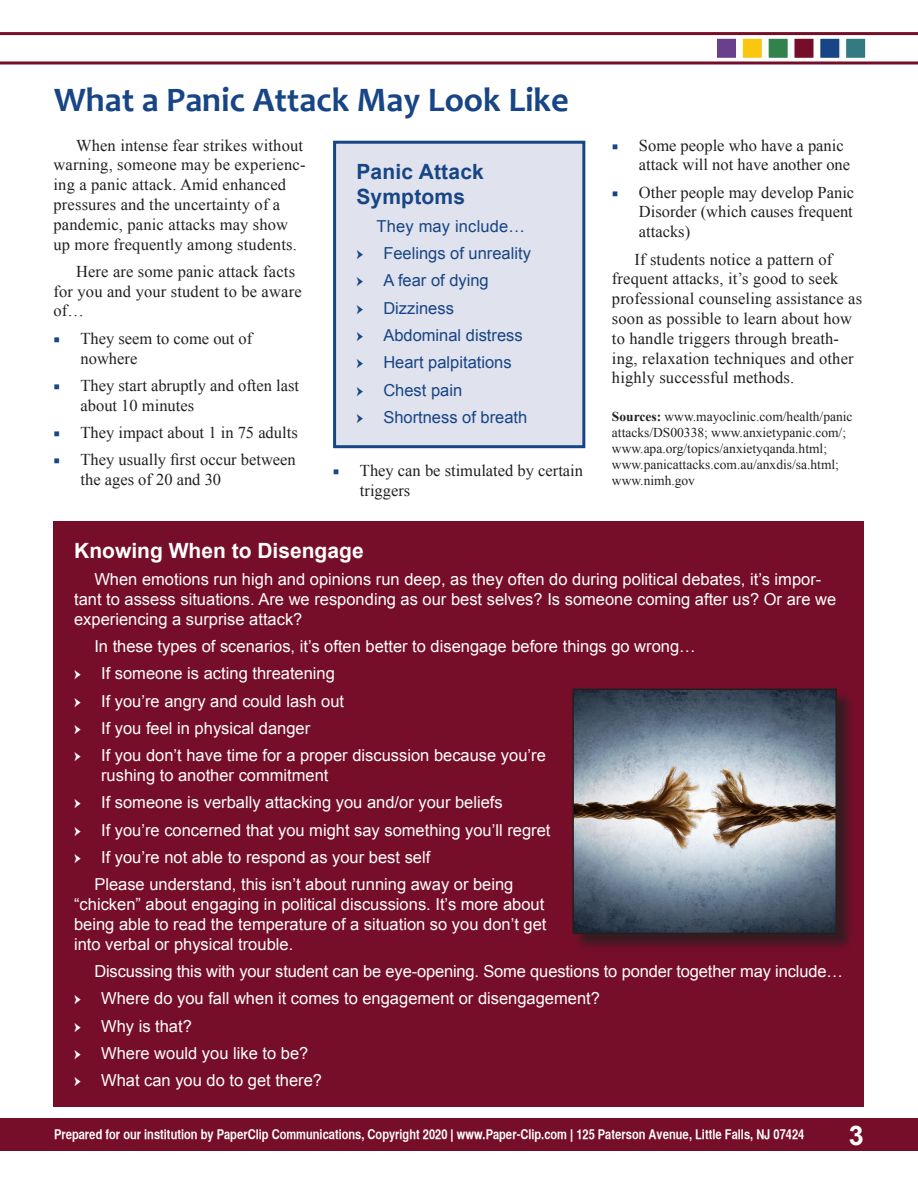
<style>
.page{position:relative;width:918px;height:1188px;background:#fff}
.page>*{position:absolute;margin:0;border:0;box-sizing:border-box;transform-origin:0 0}
.Article_Head_GREEN{font:700 34.5px "Candara";color:#174585}
.t1{font:700 27px "Arial";color:#fff}
.Box_Head_WHITE{font:700 21px "Arial";color:#fff}
.Box_Head_BLUE{font:700 21px/25.2px "Arial";letter-spacing:.01em;color:#174585}
.Box_Body_WHITE{font:16.5px/19.8px "Arial";color:#fff}
.Body{font:16.5px/19.8px "Times New Roman";letter-spacing:.01em;color:#231f20}
.Box_Body_BLUE{font:16.5px "Arial";color:#174585}
.Source{font:13.5px/16.2px "Times New Roman";color:#231f20}
.t2{font:13.5px "Helvetica CY Bold";color:#fff}
.s1{font-family:"Minion Pro";color:#174585}
.s2{font-family:"Minion Pro"}
.s3{font-weight:700}
</style>
<div class="page">
<div style="left:0;top:1119px;width:918px;height:32px;background:#770e29"></div>
<svg style="left:0;top:32px;width:918px;height:32px"></svg>
<div style="left:819px;top:37px;width:22px;height:22px;background:#174585;border:2px solid #fff"></div>
<div style="left:793px;top:37px;width:22px;height:22px;background:#770e29;border:2px solid #fff"></div>
<div style="left:767px;top:37px;width:22px;height:22px;background:#32824c;border:2px solid #fff"></div>
<div style="left:741px;top:37px;width:22px;height:22px;background:#fac60f;border:2px solid #fff"></div>
<div style="left:716px;top:37px;width:22px;height:22px;background:#6a408c;border:2px solid #fff"></div>
<div style="left:845px;top:37px;width:22px;height:22px;background:#337b81;border:2px solid #fff"></div>
<div style="left:54px;top:522px;width:810px;height:585px;background:#770e29"></div>
<div style="left:335px;top:142px;width:249px;height:305px;background:#e0e2ed"></div>
<div style="left:333px;top:141px;width:252px;height:307px;border:3px solid #174585"></div>
<div style="left:574px;top:690px;width:280px;height:262px;background:#231f20;opacity:.75"></div>
<img style="left:575px;top:691px;width:259px;height:240px">
<div style="left:572px;top:688px;width:265px;height:246px;border:2px solid #231f20"></div>
<p class="Article_Head_GREEN" style="left:54px;top:79px;width:516px">What a Panic Attack May Look Like</p>
<p class="Body" style="left:54px;top:135px;width:253px;text-indent:22px">When intense fear strikes without warning, someone may be experienc&shy;ing a panic attack. Amid enhanced pressures and the uncertainty of a pandemic, panic attacks may show up more frequently among students.</p>
<p class="Body" style="left:54px;top:261px;width:250px;text-indent:22px">Here are some panic attack facts for you and your student to be aware of…</p>
<p class="Body" style="left:81px;top:328px;width:173px;text-indent:-27px"><span class="s1">■</span> They seem to come out of nowhere</p>
<p class="Body" style="left:81px;top:375px;width:220px;text-indent:-27px"><span class="s1">■</span> They start abruptly and often last about 10 minutes</p>
<p class="Body" style="left:54px;top:422px;width:246px"><span class="s1">■</span> They impact about 1 in 75 adults</p>
<p class="Body" style="left:81px;top:450px;width:217px;text-indent:-27px"><span class="s1">■</span> They usually first occur between the ages of 20 and 30</p>
<p class="Body" style="left:360px;top:460px;width:225px;text-indent:-27px"><span class="s1">■</span> They can be stimulated by certain triggers</p>
<p class="Box_Head_BLUE" style="left:356px;top:160px;width:129px">Panic Attack<br>Symptoms</p>
<p class="Box_Body_BLUE" style="left:377px;top:215px;width:150px">They may include…</p>
<p class="Box_Body_BLUE" style="left:356px;top:242px;width:176px"><span class="s2">ӹ</span> Feelings of unreality</p>
<p class="Box_Body_BLUE" style="left:356px;top:270px;width:134px"><span class="s2">ӹ</span> A fear of dying</p>
<p class="Box_Body_BLUE" style="left:356px;top:297px;width:99px"><span class="s2">ӹ</span> Dizziness</p>
<p class="Box_Body_BLUE" style="left:356px;top:324px;width:168px"><span class="s2">ӹ</span> Abdominal distress</p>
<p class="Box_Body_BLUE" style="left:356px;top:352px;width:157px"><span class="s2">ӹ</span> Heart palpitations</p>
<p class="Box_Body_BLUE" style="left:356px;top:379px;width:107px"><span class="s2">ӹ</span> Chest pain</p>
<p class="Box_Body_BLUE" style="left:356px;top:406px;width:172px"><span class="s2">ӹ</span> Shortness of breath</p>
<p class="Body" style="left:639px;top:135px;width:213px;text-indent:-27px"><span class="s1">■</span> Some people who have a panic attack will not have another one</p>
<p class="Body" style="left:639px;top:182px;width:217px;text-align:justify;text-indent:-27px"><span class="s1">■</span> Other people may develop Panic Disorder (which causes frequent attacks)</p>
<p class="Body" style="left:612px;top:249px;width:252px;text-indent:22px">If students notice a pattern of frequent attacks, it’s good to seek professional counseling assistance as soon as possible to learn about how to handle triggers through breath&shy;ing, relaxation techniques and other highly successful methods.</p>
<p class="Source" style="left:612px;top:408px;width:242px"><span class="s3">Sources:</span> www.mayoclinic.com/health/panic attacks/DS00338; www.anxietypanic.com/; www.apa.org/topics/anxietyqanda.html; www.panicattacks.com.au/anxdis/sa.html; www.nimh.gov</p>
<p class="Box_Head_WHITE" style="left:74px;top:537px;width:291px">Knowing When to Disengage</p>
<p class="Box_Body_WHITE" style="left:74px;top:570px;width:764px;text-indent:20px">When emotions run high and opinions run deep, as they often do during political debates, it’s impor&shy;tant to assess situations. Are we responding as our best selves? Is someone coming after us? Or are we experiencing a surprise attack?</p>
<p class="Box_Body_WHITE" style="left:94px;top:636px;width:603px">In these types of scenarios, it’s often better to disengage before things go wrong…</p>
<p class="Box_Body_WHITE" style="left:74px;top:664px;width:262px"><span class="s2">ӹ</span> If someone is acting threatening</p>
<p class="Box_Body_WHITE" style="left:74px;top:691px;width:272px"><span class="s2">ӹ</span> If you’re angry and could lash out</p>
<p class="Box_Body_WHITE" style="left:74px;top:718px;width:238px"><span class="s2">ӹ</span> If you feel in physical danger</p>
<p class="Box_Body_WHITE" style="left:101px;top:746px;width:446px;text-indent:-27px"><span class="s2">ӹ</span> If you don’t have time for a proper discussion because you’re rushing to another commitment</p>
<p class="Box_Body_WHITE" style="left:74px;top:793px;width:430px"><span class="s2">ӹ</span> If someone is verbally attacking you and/or your beliefs</p>
<p class="Box_Body_WHITE" style="left:74px;top:820px;width:478px"><span class="s2">ӹ</span> If you’re concerned that you might say something you’ll regret</p>
<p class="Box_Body_WHITE" style="left:74px;top:847px;width:358px"><span class="s2">ӹ</span> If you’re not able to respond as your best self</p>
<p class="Box_Body_WHITE" style="left:74px;top:875px;width:474px;text-indent:20px">Please understand, this isn’t about running away or being “chicken” about engaging in political discussions. It’s more about being able to read the temperature of a situation so you don’t get into verbal or physical trouble.</p>
<p class="Box_Body_WHITE" style="left:94px;top:961px;width:750px">Discussing this with your student can be eye-opening. Some questions to ponder together may include…</p>
<p class="Box_Body_WHITE" style="left:74px;top:989px;width:527px"><span class="s2">ӹ</span> Where do you fall when it comes to engagement or disengagement?</p>
<p class="Box_Body_WHITE" style="left:74px;top:1016px;width:119px"><span class="s2">ӹ</span> Why is that?</p>
<p class="Box_Body_WHITE" style="left:74px;top:1043px;width:236px"><span class="s2">ӹ</span> Where would you like to be?</p>
<p class="Box_Body_WHITE" style="left:74px;top:1071px;width:250px"><span class="s2">ӹ</span> What can you do to get there?</p>
<p class="t2" style="left:54px;top:1126px;width:752px">Prepared for our institution by PaperClip Communications, Copyright 2020 | www.Paper-Clip.com | 125 Paterson Avenue, Little Falls, NJ 07424</p>
<p class="t1" style="left:849px;top:1118px;width:17px">3</p>
</div>
